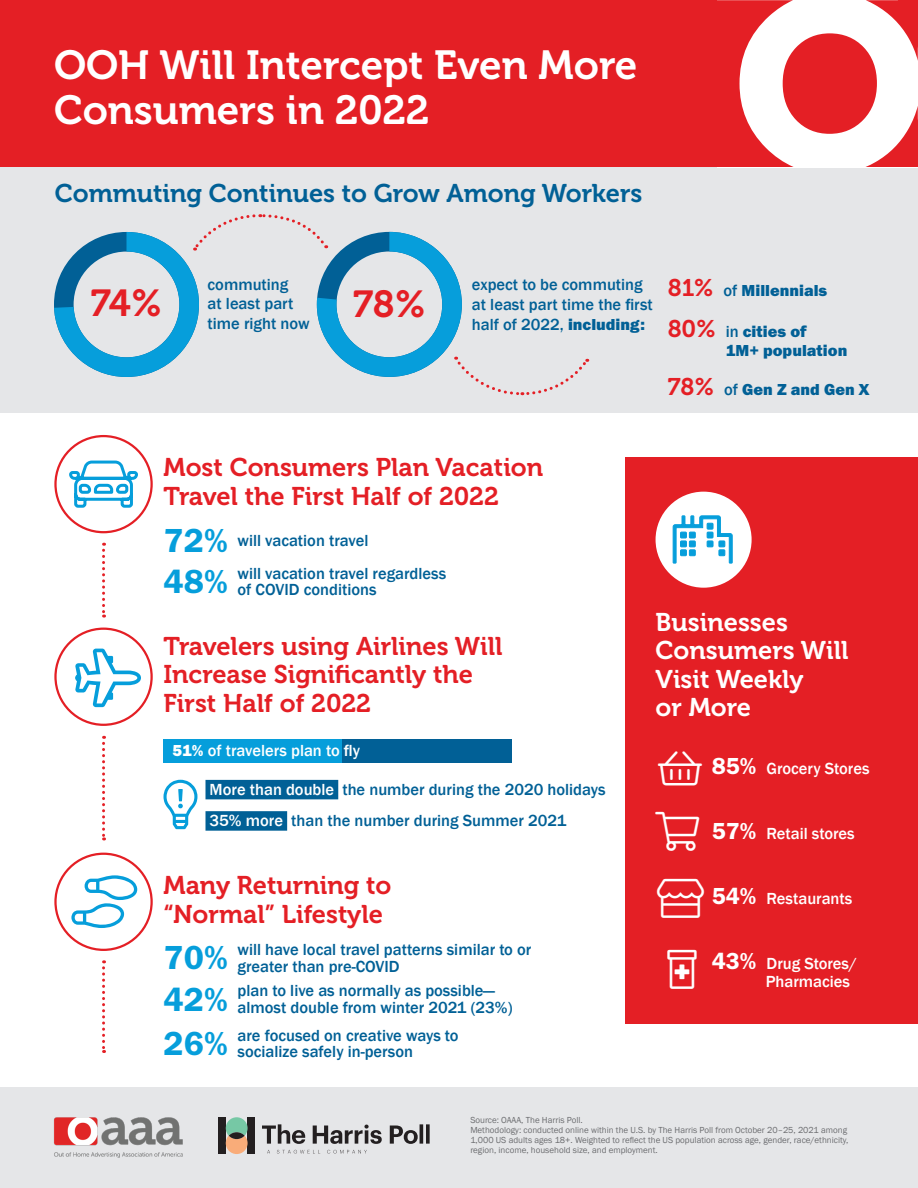
<style>
.page{position:relative;width:918px;height:1188px;background:#fff}
.page>*{position:absolute;margin:0;border:0;box-sizing:border-box;transform-origin:0 0}
.t1{font:300 52.65px "Font Awesome 5 Pro";color:#069edb}
.t2{font:40.5px/45px "Museo 700";color:#fff}
.t3{font:300 39px "Font Awesome 5 Pro";color:#fff}
.t4{font:37.5px "Museo 700";color:#e41f25}
.t5{font:34.5px "Franklin Gothic URW Dem";color:#069edb}
.t6{font:25.5px/28.5px "Museo 700";color:#e41f25}
.t7{font:25.5px/28.5px "Museo 700";color:#fff}
.t8{font:25.5px "Museo 700";color:#016096}
.t9{font:500 16.5px/19.8px "Franklin Gothic";color:#016096}
.t10{font:500 16.5px/18px "Franklin Gothic";color:#fff}
.t11{font:16.5px/19.8px "Franklin Gothic URW Hea";color:#016096}
.t12{font:9px/10.2px "Franklin Gothic";color:#6c6d70}
.s1{font-family:"Franklin Gothic URW Hea";font-weight:400}
.s2{font-family:"Museo 700";font-size:24px;color:#e41f25}
.s3{font-family:"Franklin Gothic";font-weight:500}
.s4{color:#fff}
.s5{font-family:"Franklin Gothic URW Dem";font-weight:400;font-size:24px}
</style>
<div class="page">
<div style="left:0;top:167px;width:918px;height:246px;background:#e5e6e8"></div>
<div style="left:0;top:1088px;width:918px;height:100px;background:#e5e6e8"></div>
<div style="left:625px;top:457px;width:293px;height:567px;background:#e41f25"></div>
<img style="left:54px;top:1117px;width:128px;height:40px">
<div style="left:219px;top:1118px;width:7px;height:36px;background:#231f20"></div>
<div style="left:248px;top:1118px;width:7px;height:36px;background:#231f20"></div>
<svg style="left:226px;top:1117px;width:22px;height:37px"></svg>
<svg style="left:229px;top:1132px;width:16px;height:7px"></svg>
<svg style="left:262px;top:1124px;width:168px;height:20px"></svg>
<svg style="left:277px;top:1150px;width:43px;height:4px"></svg>
<svg style="left:327px;top:1150px;width:40px;height:4px"></svg>
<div style="left:0;top:0;width:918px;height:167px;background:#e41f25"></div>
<svg style="left:717px;top:0;width:201px;height:167px"></svg>
<div style="left:164px;top:740px;width:348px;height:23px;background:#016096"></div>
<div style="left:164px;top:740px;width:178px;height:23px;background:#069edb"></div>
<svg style="left:102px;top:736px;width:3px;height:104px"></svg>
<svg style="left:102px;top:543px;width:3px;height:75px"></svg>
<svg style="left:102px;top:960px;width:3px;height:93px"></svg>
<svg style="left:54px;top:214px;width:535px;height:182px"></svg>
<div style="left:54px;top:628px;width:99px;height:98px;border:2px solid #e41f25;border-radius:50%"></div>
<div style="left:54px;top:435px;width:99px;height:98px;border:2px solid #e41f25;border-radius:50%"></div>
<div style="left:54px;top:853px;width:99px;height:98px;border:2px solid #e41f25;border-radius:50%"></div>
<svg style="left:69px;top:460px;width:69px;height:48px"></svg>
<svg style="left:75px;top:649px;width:66px;height:58px"></svg>
<div style="left:206px;top:780px;width:132px;height:19px;background:#016096"></div>
<div style="left:206px;top:811px;width:81px;height:20px;background:#016096"></div>
<div style="left:656px;top:492px;width:96px;height:96px;background:#fff;border-radius:50%"></div>
<svg style="left:673px;top:515px;width:60px;height:49px"></svg>
<svg style="left:164px;top:780px;width:33px;height:49px"></svg>
<p class="t2" style="left:54px;top:43px;width:585px">OOH Will Intercept Even More<br>Consumers in 2022</p>
<p class="t8" style="left:55px;top:179px;width:589px">Commuting Continues to Grow Among Workers</p>
<p class="t9" style="left:208px;top:274px;width:103px">commuting<br>at least part time right now</p>
<p class="t9" style="left:472px;top:275px;width:182px">expect to be commuting at least part time the first half of 2022, <span class="s1">including:</span></p>
<p class="t4" style="left:91px;top:283px;width:73px">74%</p>
<p class="t4" style="left:353px;top:283px;width:74px">78%</p>
<p class="t11" style="left:668px;top:281px;width:161px"><span class="s2">81%</span> <span class="s3">of</span> Millennials</p>
<p class="t11" style="left:726px;top:321px;width:123px;text-indent:-58px"><span class="s2">80%</span> <span class="s3">in</span> cities of<br>1M+ population</p>
<p class="t11" style="left:668px;top:379px;width:203px"><span class="s2">78%</span> <span class="s3">of</span> Gen Z and Gen X</p>
<p class="t6" style="left:164px;top:454px;width:381px">Most Consumers Plan Vacation<br>Travel the First Half of 2022</p>
<p class="t5" style="left:164px;top:519px;width:66px">72%</p>
<p class="t5" style="left:164px;top:560px;width:66px">48%</p>
<p class="t9" style="left:238px;top:530px;width:132px">will vacation travel</p>
<p class="t9" style="left:238px;top:565px;width:210px;line-height:16.5px">will vacation travel regardless of COVID conditions</p>
<p class="t1" style="left:71px;top:875px;width:67px">▲□■▼▲</p>
<p class="t6" style="left:164px;top:632px;width:341px">Travelers using Airlines Will<br>Increase Significantly the<br>First Half of 2022</p>
<p class="t10" style="left:172px;top:742px;width:189px"><span class="s1">51%</span> of travelers plan to fly</p>
<p class="t9" style="left:210px;top:780px;width:397px"><span class="s4">More than double</span> the number during the 2020 holidays</p>
<p class="t9" style="left:210px;top:811px;width:358px"><span class="s4">35% more</span> than the number during Summer 2021</p>
<p class="t6" style="left:164px;top:871px;width:229px">Many Returning to “Normal” Lifestyle</p>
<p class="t5" style="left:164px;top:937px;width:66px">70%</p>
<p class="t5" style="left:164px;top:978px;width:66px">42%</p>
<p class="t5" style="left:164px;top:1022px;width:66px">26%</p>
<p class="t9" style="left:238px;top:942px;width:295px;line-height:16.5px">will have local travel patterns similar to or greater than pre-COVID</p>
<p class="t9" style="left:238px;top:983px;width:276px;line-height:16.5px">plan to live as normally as possible— almost double from winter 2021 (23%)</p>
<p class="t9" style="left:238px;top:1027px;width:223px;line-height:16.5px">are focused on creative ways to socialize safely in-person</p>
<p class="t7" style="left:656px;top:608px;width:195px">Businesses<br>Consumers Will<br>Visit Weekly<br>or More</p>
<p class="t3" style="left:658px;top:749px;width:45px">□■▲▼</p>
<p class="t10" style="left:712px;top:759px;width:159px"><span class="s5">85%</span> Grocery Stores</p>
<p class="t10" style="left:712px;top:824px;width:145px"><span class="s5">57%</span> Retail stores</p>
<p class="t10" style="left:712px;top:889px;width:142px"><span class="s5">54%</span> Restaurants</p>
<p class="t3" style="left:667px;top:949px;width:31px">▲▼□■□▼▼●●▼</p>
<p class="t10" style="left:766px;top:954px;width:93px;text-indent:-54px"><span class="s5">43%</span> Drug Stores/<br>Pharmacies</p>
<p class="t12" style="left:470px;top:1115px;width:380px">Source: OAAA, The Harris Poll.<br>Methodology: conducted online within the U.S. by The Harris Poll from October 20–25, 2021 among 1,000 US adults ages 18+. Weighted to reflect the US population across age, gender, race/ethnicity, region, income, household size, and employment.</p>
</div>
